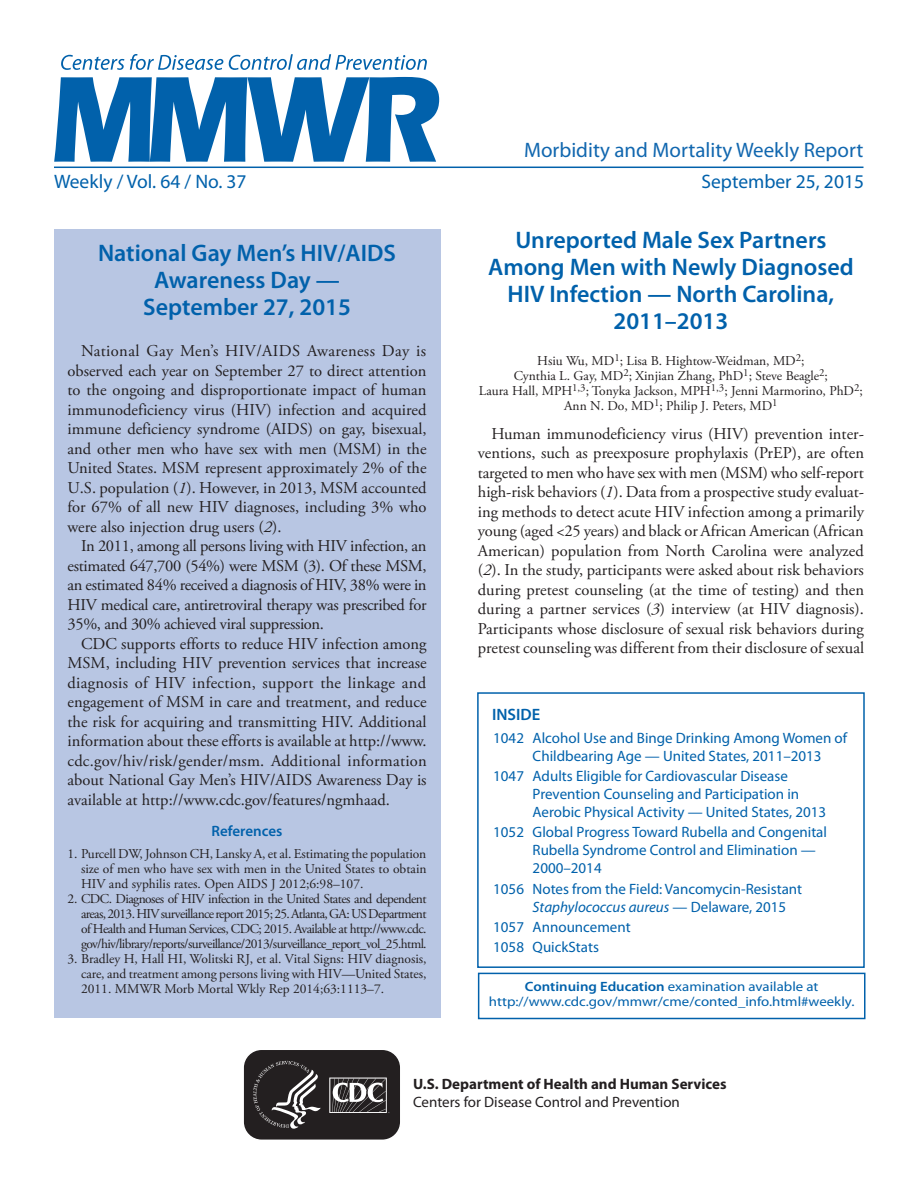
<style>
.page{position:relative;width:918px;height:1188px;background:#fff}
.page>*{position:absolute;margin:0;border:0;box-sizing:border-box;transform-origin:0 0}
.Report_Title{font:600 24px/27px "Myriad Pro";color:#0161ab;text-align:center}
.t1{font:21px "Myriad Pro";color:#1167af}
.cover_date_vol{font:19.5px "Myriad Pro";color:#0161ab}
.Paragraph{font:16.5px/19.5px "Adobe Garamond Pro";color:#231f20;text-align:justify}
.inside{font:600 16.5px "Myriad Pro";color:#0161ab}
.toc_headline_1000{font:15px/18px "Myriad Pro";color:#0161ab}
.t2{font:700 15px/18px "Myriad Pro";color:#231f20}
.Ref_Title{font:600 15px "Myriad Pro";color:#0161ab}
.References{font:13.5px/15px "Adobe Garamond Pro";color:#231f20;text-align:justify}
.Author_Names{font:13.5px/15px "Adobe Garamond Pro";color:#231f20;text-align:center}
.ce_callout_box{font:13.5px/15px "Myriad Pro";color:#0161ab;text-align:center;scale:1.1 1}
.s1{font-style:italic}
.s2{font-weight:600}
.s3{font-weight:400}
</style>
<div class="page">
<div style="left:478px;top:973px;width:388px;height:46px;border:2px solid #0161ab"></div>
<svg style="left:243px;top:1051px;width:157px;height:89px;background:#403c3d"></svg>
<hr style="left:54px;top:167px;width:810px;height:1px;background:#0161ab">
<svg style="left:54px;top:77px;width:385px;height:85px"></svg>
<svg style="left:61px;top:54px;width:366px;height:16px"></svg>
<div style="left:477px;top:692px;width:388px;height:276px;border:2px solid #0161ab"></div>
<div style="left:54px;top:230px;width:386px;height:788px;background:#b8c6e3"></div>
<p class="t1" style="left:524px;top:137px;width:341px">Morbidity and Mortality Weekly Report</p>
<p class="cover_date_vol" style="left:54px;top:169px;width:194px">Weekly / Vol. 64 / No. 37</p>
<p class="cover_date_vol" style="left:701px;top:169px;width:164px">September 25, 2015</p>
<p class="Report_Title" style="left:98px;top:239px;width:299px">National Gay Men’s HIV/AIDS<br>Awareness Day —<br>September 27, 2015</p>
<p class="Paragraph" style="left:68px;top:342px;width:361px;text-indent:13px">National Gay Men’s HIV/AIDS Awareness Day is observed each year on September 27 to direct attention to the ongoing and disproportionate impact of human immunodeficiency virus (HIV) infection and acquired immune deficiency syndrome (AIDS) on gay, bisexual, and other men who have sex with men (MSM) in the United States. MSM represent approximately 2% of the U.S. population (<span class="s1">1</span>). However, in 2013, MSM accounted for 67% of all new HIV diagnoses, including 3% who were also injection drug users (<span class="s1">2</span>).</p>
<p class="Paragraph" style="left:68px;top:537px;width:361px;text-indent:13px">In 2011, among all persons living with HIV infection, an estimated 647,700 (54%) were MSM (3). Of these MSM, an estimated 84% received a diagnosis of HIV, 38% were in HIV medical care, antiretroviral therapy was prescribed for 35%, and 30% achieved viral suppression.</p>
<p class="Paragraph" style="left:68px;top:634px;width:361px;text-indent:13px">CDC supports efforts to reduce HIV infection among MSM, including HIV prevention services that increase diagnosis of HIV infection, support the linkage and engagement of MSM in care and treatment, and reduce the risk for acquiring and transmitting HIV. Additional information about these efforts is available at http://www. cdc.gov/hiv/risk/gender/msm. Additional information about National Gay Men’s HIV/AIDS Awareness Day is available at http://www.cdc.gov/features/ngmhaad.</p>
<p class="Ref_Title" style="left:212px;top:822px;width:72px">References</p>
<p class="References" style="left:81px;top:847px;width:347px;text-indent:-14px">1. Purcell DW, Johnson CH, Lansky A, et al. Estimating the population size of men who have sex with men in the United States to obtain HIV and syphilis rates. Open AIDS J 2012;6:98–107.</p>
<p class="References" style="left:81px;top:892px;width:347px;text-indent:-14px">2. CDC. Diagnoses of HIV infection in the United States and dependent areas, 2013. HIV surveillance report 2015; 25. Atlanta, GA: US Department of Health and Human Services, CDC; 2015. Available at http://www.cdc. gov/hiv/library/reports/surveillance/2013/surveillance_report_vol_25.html.</p>
<p class="References" style="left:81px;top:952px;width:347px;text-indent:-14px">3. Bradley H, Hall HI, Wolitski RJ, et al. Vital Signs: HIV diagnosis, care, and treatment among persons living with HIV—United States, 2011. MMWR Morb Mortal Wkly Rep 2014;63:1113–7.</p>
<p class="Report_Title" style="left:488px;top:225px;width:367px">Unreported Male Sex Partners<br>Among Men with Newly Diagnosed<br>HIV Infection — North Carolina,<br>2011–2013</p>
<p class="Author_Names" style="left:479px;top:354px;width:385px">Hsiu Wu, MD<sup>1</sup>; Lisa B. Hightow-Weidman, MD<sup>2</sup>;<br>Cynthia L. Gay, MD<sup>2</sup>; Xinjian Zhang, PhD<sup>1</sup>; Steve Beagle<sup>2</sup>;<br>Laura Hall, MPH<sup>1,3</sup>; Tonyka Jackson, MPH<sup>1,3</sup>; Jenni Marmorino, PhD<sup>2</sup>; Ann N. Do, MD<sup>1</sup>; Philip J. Peters, MD<sup>1</sup></p>
<p class="Paragraph" style="left:478px;top:424px;width:388px;text-indent:13px">Human immunodeficiency virus (HIV) prevention inter&shy;ventions, such as preexposure prophylaxis (PrEP), are often targeted to men who have sex with men (MSM) who self-report high-risk behaviors (<span class="s1">1</span>). Data from a prospective study evaluat&shy;ing methods to detect acute HIV infection among a primarily young (aged &lt;25 years) and black or African American (African American) population from North Carolina were analyzed (<span class="s1">2</span>). In the study, participants were asked about risk behaviors during pretest counseling (at the time of testing) and then during a partner services (<span class="s1">3</span>) interview (at HIV diagnosis).<br>Participants whose disclosure of sexual risk behaviors during pretest counseling was different from their disclosure of sexual</p>
<p class="inside" style="left:492px;top:704px;width:50px">INSIDE</p>
<p class="toc_headline_1000" style="left:533px;top:729px;width:316px;text-indent:-39px">1042 Alcohol Use and Binge Drinking Among Women of<br>Childbearing Age — United States, 2011–2013</p>
<p class="toc_headline_1000" style="left:533px;top:767px;width:295px;text-indent:-39px">1047 Adults Eligible for Cardiovascular Disease<br>Prevention Counseling and Participation in<br>Aerobic Physical Activity — United States, 2013</p>
<p class="toc_headline_1000" style="left:533px;top:823px;width:296px;text-indent:-39px">1052 Global Progress Toward Rubella and Congenital<br>Rubella Syndrome Control and Elimination —<br>2000–2014</p>
<p class="toc_headline_1000" style="left:533px;top:879px;width:271px;text-indent:-39px">1056 Notes from the Field: Vancomycin-Resistant<br><span class="s1">Staphylococcus aureus</span> — Delaware, 2015</p>
<p class="toc_headline_1000" style="left:493px;top:917px;width:139px">1057 Announcement</p>
<p class="toc_headline_1000" style="left:493px;top:938px;width:107px">1058 QuickStats</p>
<p class="ce_callout_box" style="left:489px;top:979px;width:334px"><span class="s2">Continuing Education</span> examination available at http://www.cdc.gov/mmwr/cme/conted_info.html#weekly.</p>
<p class="t2" style="left:413px;top:1075px;width:315px">U.S. Department of Health and Human Services<br><span class="s3">Centers for Disease Control and Prevention</span></p>
</div>
